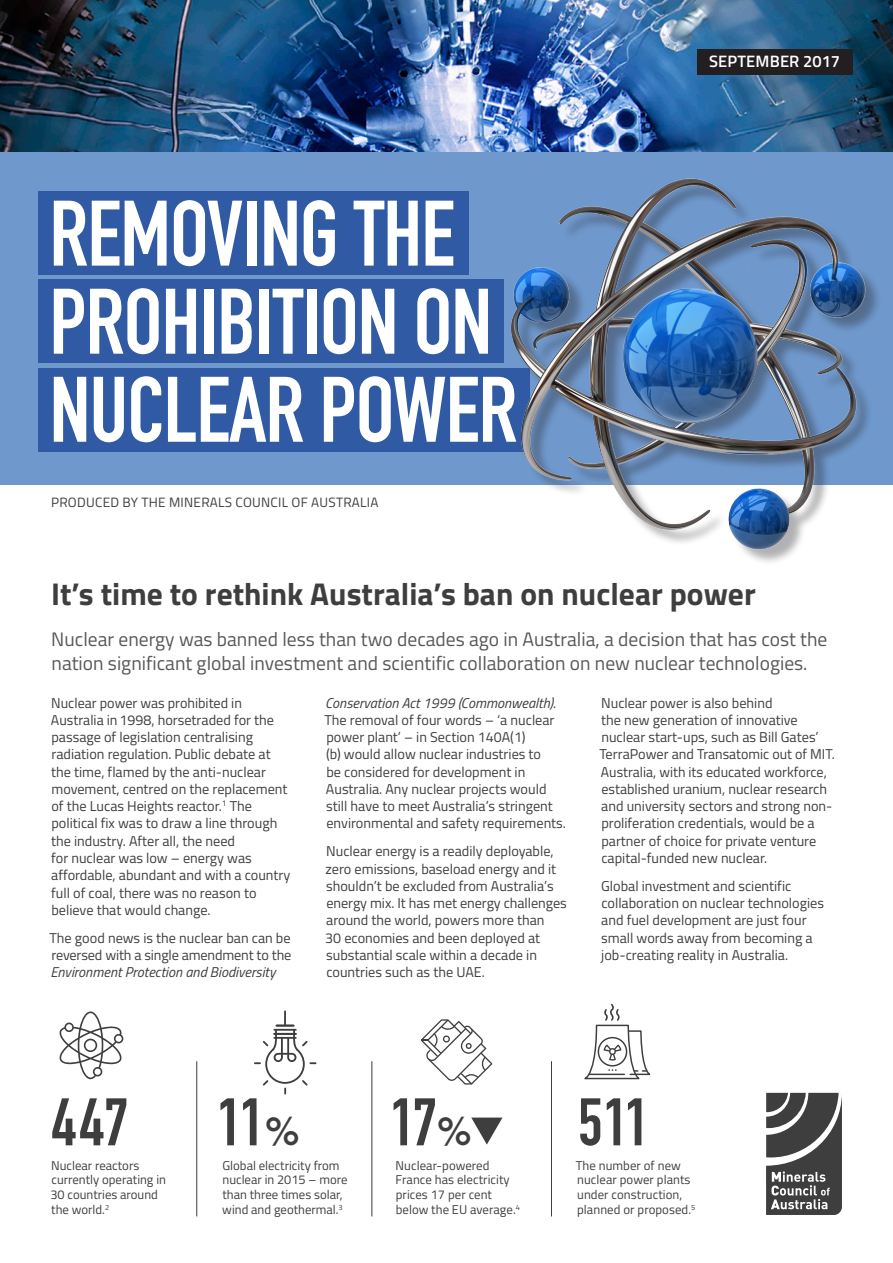
<style>
.page{position:relative;width:893px;height:1263px;background:#fff}
.page>*{position:absolute;margin:0;border:0;box-sizing:border-box;transform-origin:0 0}
.t1{font:91.2px/88.1px "DIN Engschrift Std";letter-spacing:-.01em;color:#fff}
.t2{font:66px "DIN Engschrift Std";letter-spacing:-.015em;color:#3e3e3f}
.t3{font:700 31.5px "Titillium Web";color:#3e3e3f}
.t4{font:19.5px/24px "Titillium Web";color:#57585a}
.t5{font:600 16.5px "Titillium Web";letter-spacing:.01em;color:#fff}
.t6{font:14.25px/17.2px "Titillium Web";color:#3e3e3f}
.t7{font:13.5px "Titillium Web";letter-spacing:.02em;color:#3e3e3f}
.t8{font:12.75px/14.7px "Titillium Web";color:#3e3e3f}
.s1{font-style:italic}
.s2{font-family:"Swiss 721 BT";font-weight:500;font-size:40.5px}
</style>
<div class="page">
<div style="left:0;top:151px;width:893px;height:334px;background:#6f98cc"></div>
<div style="left:38px;top:191px;width:431px;height:84px;background:#305aa3"></div>
<div style="left:38px;top:279px;width:466px;height:84px;background:#305aa3"></div>
<div style="left:38px;top:368px;width:492px;height:84px;background:#305aa3"></div>
<img style="left:0;top:0;width:893px;height:151px">
<div style="left:697px;top:49px;width:155px;height:25px;background:#231f20"></div>
<img style="left:511px;top:178px;width:367px;height:383px">
<svg style="left:766px;top:1093px;width:76px;height:122px;background:#636364"></svg>
<hr style="left:371px;top:1061px;width:1px;height:155px;background:#3e3e3f">
<hr style="left:196px;top:1061px;width:1px;height:155px;background:#3e3e3f">
<hr style="left:551px;top:1061px;width:1px;height:155px;background:#3e3e3f">
<svg style="left:59px;top:1011px;width:64px;height:68px"></svg>
<svg style="left:584px;top:1004px;width:67px;height:76px"></svg>
<svg style="left:471px;top:1117px;width:31px;height:27px"></svg>
<svg style="left:421px;top:1019px;width:71px;height:65px"></svg>
<svg style="left:255px;top:1011px;width:61px;height:82px"></svg>
<p class="t1" style="left:49px;top:190px;width:469px">REMOVING THE<br>PROHIBITION ON<br>NUCLEAR POWER</p>
<p class="t7" style="left:51px;top:492px;width:329px">PRODUCED BY THE MINERALS COUNCIL OF AUSTRALIA</p>
<p class="t5" style="left:709px;top:49px;width:133px">SEPTEMBER 2017</p>
<p class="t3" style="left:51px;top:570px;width:706px">It’s time to rethink Australia’s ban on nuclear power</p>
<p class="t4" style="left:51px;top:626px;width:778px">Nuclear energy was banned less than two decades ago in Australia, a decision that has cost the nation significant global investment and scientific collaboration on new nuclear technologies.</p>
<p class="t6" style="left:51px;top:693px;width:241px">Nuclear power was prohibited in Australia in 1998, horsetraded for the passage of legislation centralising radiation regulation. Public debate at the time, flamed by the anti-nuclear movement, centred on the replacement of the Lucas Heights reactor.<sup>1</sup> The political fix was to draw a line through the industry. After all, the need<br>for nuclear was low – energy was affordable, abundant and with a country full of coal, there was no reason to believe that would change.</p>
<p class="t6" style="left:49px;top:928px;width:243px;text-align:justify">The good news is the nuclear ban can be reversed with a single amendment to the <span class="s1">Environment Protection and Biodiversity</span></p>
<p class="t6" style="left:324px;top:693px;width:243px"><span class="s1">Conservation Act 1999 (Commonwealth)</span>.<br>The removal of four words – ‘a nuclear power plant’ – in Section 140A(1)<br>(b) would allow nuclear industries to<br>be considered for development in Australia. Any nuclear projects would still have to meet Australia’s stringent environmental and safety requirements.</p>
<p class="t6" style="left:325px;top:842px;width:243px">Nuclear energy is a readily deployable, zero emissions, baseload energy and it shouldn’t be excluded from Australia’s energy mix. It has met energy challenges around the world, powers more than<br>30 economies and been deployed at substantial scale within a decade in countries such as the UAE.</p>
<p class="t6" style="left:599px;top:693px;width:237px">Nuclear power is also behind<br>the new generation of innovative nuclear start-ups, such as Bill Gates’ TerraPower and Transatomic out of MIT.<br>Australia, with its educated workforce, established uranium, nuclear research and university sectors and strong non&shy;proliferation credentials, would be a partner of choice for private venture capital-funded new nuclear.</p>
<p class="t6" style="left:601px;top:876px;width:224px">Global investment and scientific collaboration on nuclear technologies and fuel development are just four small words away from becoming a job-creating reality in Australia.</p>
<p class="t2" style="left:52px;top:1083px;width:78px">447</p>
<p class="t2" style="left:578px;top:1083px;width:73px">511</p>
<p class="t8" style="left:576px;top:1157px;width:121px">The number of new nuclear power plants under construction, planned or proposed.<sup>5</sup></p>
<p class="t2" style="left:217px;top:1083px;width:84px">11 <span class="s2">%</span></p>
<p class="t2" style="left:390px;top:1083px;width:83px">17<span class="s2">%</span></p>
<p class="t8" style="left:222px;top:1157px;width:127px">Global electricity from nuclear in 2015 – more than three times solar, wind and geothermal.<sup>3</sup></p>
<p class="t8" style="left:50px;top:1157px;width:117px">Nuclear reactors currently operating in<br>30 countries around the world.<sup>2</sup></p>
<p class="t8" style="left:396px;top:1157px;width:126px">Nuclear-powered<br>France has electricity prices 17 per cent below the EU average.<sup>4</sup></p>
</div>
